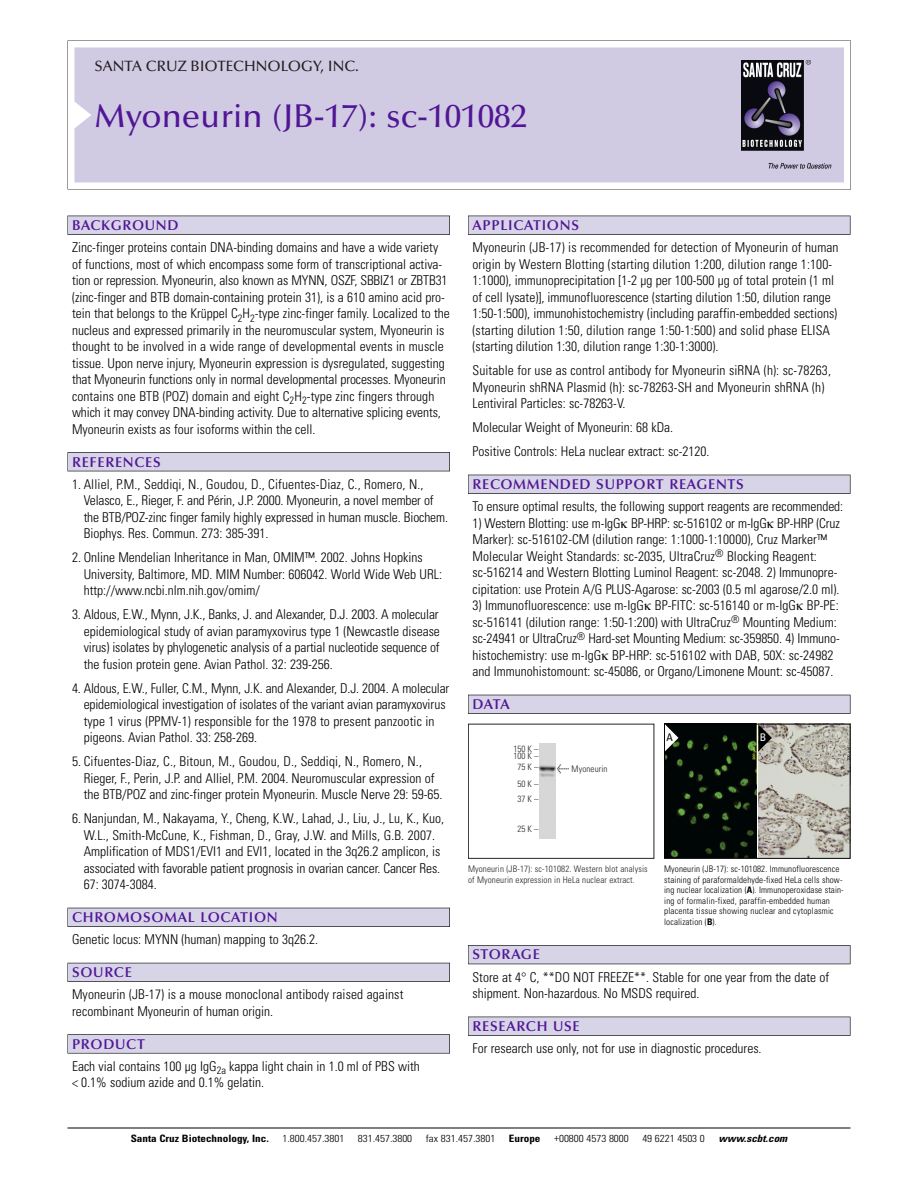
<style>
.page{position:relative;width:918px;height:1188px;background:#fff}
.page>*{position:absolute;margin:0;border:0;box-sizing:border-box;transform-origin:0 0}
.t1{font:500 33px "Optima";color:#511695}
.t2{font:500 15px "Optima";color:#231f20}
.t3{font:600 14.25px "Optima";letter-spacing:.05em;color:#511695}
.t4{font:300 condensed 13.5px/16.5px "Univers";color:#000}
.t5{font:condensed 10.5px "Univers";color:#000}
.t6{font:condensed 10.5px "Univers";color:#fff}
.t7{font:300 condensed 10.2px "Univers";color:#000;scale:1.1 1}
.t8{font:700 condensed 10.2px "Univers";color:#000;scale:1.1 1}
.t9{font:italic 700 condensed 10.2px "Univers";color:#000;scale:1.1 1}
.t10{font:300 condensed 9px/10.5px "Univers";letter-spacing:.015em;color:#000}
.t11{font:300 condensed 9px/10.5px "Univers";letter-spacing:.015em;color:#272526}
.s1{font-family:"Meta Plus";font-weight:400;font-stretch:normal;font-size:10.5px}
.s2{font-weight:700}
</style>
<div class="page">
<svg style="left:68px;top:40px;width:783px;height:149px"></svg>
<div style="left:74px;top:47px;width:770px;height:135px;background:#d1cae3"></div>
<img style="left:741px;top:60px;width:90px;height:108px">
<div style="left:68px;top:216px;width:382px;height:19px;background:#535256"></div>
<div style="left:68px;top:216px;width:381px;height:18px;background:#d7d4e8"></div>
<div style="left:68px;top:452px;width:382px;height:19px;background:#515155"></div>
<div style="left:68px;top:453px;width:381px;height:18px;background:#d7d4e8"></div>
<div style="left:68px;top:908px;width:382px;height:19px;background:#515057"></div>
<div style="left:68px;top:908px;width:381px;height:18px;background:#d7d4e8"></div>
<div style="left:68px;top:963px;width:382px;height:19px;background:#535259"></div>
<div style="left:68px;top:963px;width:381px;height:18px;background:#d7d4e8"></div>
<svg style="left:68px;top:1034px;width:382px;height:20px"></svg>
<div style="left:68px;top:1035px;width:381px;height:18px;background:#d7d4e8"></div>
<div style="left:468px;top:216px;width:382px;height:19px;background:#535256"></div>
<div style="left:468px;top:216px;width:382px;height:18px;background:#d7d4e8"></div>
<div style="left:468px;top:475px;width:382px;height:19px;background:#525156"></div>
<div style="left:468px;top:475px;width:382px;height:18px;background:#d7d4e8"></div>
<div style="left:468px;top:695px;width:382px;height:19px;background:#515057"></div>
<div style="left:468px;top:695px;width:382px;height:18px;background:#d7d4e8"></div>
<div style="left:468px;top:945px;width:382px;height:19px;background:#535258"></div>
<div style="left:468px;top:946px;width:382px;height:18px;background:#d7d4e8"></div>
<div style="left:468px;top:1017px;width:382px;height:19px;background:#525156"></div>
<div style="left:468px;top:1017px;width:382px;height:18px;background:#d7d4e8"></div>
<hr style="left:68px;top:1128px;width:782px;height:1px;background:#000">
<img style="left:758px;top:726px;width:90px;height:131px">
<img style="left:666px;top:726px;width:90px;height:131px">
<div style="left:664px;top:724px;width:186px;height:135px;border:1px solid #000"></div>
<svg style="left:758px;top:724px;width:14px;height:27px"></svg>
<svg style="left:665px;top:724px;width:13px;height:27px"></svg>
<div style="left:468px;top:724px;width:186px;height:135px;border:1px solid #272526"></div>
<img style="left:540px;top:744px;width:16px;height:94px">
<p class="t2" style="left:94px;top:60px;width:266px">SANTA CRUZ BIOTECHNOLOGY, INC.</p>
<p class="t1" style="left:94px;top:102px;width:434px">Myoneurin (JB-17): sc-101082</p>
<p class="t3" style="left:72px;top:219px;width:108px">BACKGROUND</p>
<p class="t4" style="left:72px;top:240px;width:379px">Zinc-finger proteins contain DNA-binding domains and have a wide variety of functions, most of which encompass some form of transcriptional activa&shy;tion or repression. Myoneurin, also known as MYNN, OSZF, SBBIZ1 or ZBTB31 (zinc-finger and BTB domain-containing protein 31), is a 610 amino acid pro&shy;tein that belongs to the Krüppel C<sub>2</sub>H<sub>2</sub>-type zinc-finger family. Localized to the nucleus and expressed primarily in the neuromuscular system, Myoneurin is thought to be involved in a wide range of developmental events in muscle tissue. Upon nerve injury, Myoneurin expression is dysregulated, suggesting that Myoneurin functions only in normal developmental processes. Myoneurin contains one BTB (POZ) domain and eight C<sub>2</sub>H<sub>2</sub>-type zinc fingers through which it may convey DNA-binding activity. Due to alternative splicing events, Myoneurin exists as four isoforms within the cell.</p>
<p class="t3" style="left:72px;top:456px;width:90px">REFERENCES</p>
<p class="t4" style="left:84px;top:477px;width:366px;text-indent:-12px">1. Alliel, P.M., Seddiqi, N., Goudou, D., Cifuentes-Diaz, C., Romero, N., Velasco, E., Rieger, F. and Périn, J.P. 2000. Myoneurin, a novel member of the BTB/POZ-zinc finger family highly expressed in human muscle. Biochem.<br>Biophys. Res. Commun. 273: 385-391.</p>
<p class="t4" style="left:84px;top:550px;width:360px;text-indent:-12px">2. Online Mendelian Inheritance in Man, OMIM™. 2002. Johns Hopkins<br>University, Baltimore, MD. MIM Number: 606042. World Wide Web URL: http://www.ncbi.nlm.nih.gov/omim/</p>
<p class="t4" style="left:84px;top:607px;width:358px;text-align:justify;text-indent:-12px">3. Aldous, E.W., Mynn, J.K., Banks, J. and Alexander, D.J. 2003. A molecular epidemiological study of avian paramyxovirus type 1 (Newcastle disease virus) isolates by phylogenetic analysis of a partial nucleotide sequence of the fusion protein gene. Avian Pathol. 32: 239-256.</p>
<p class="t4" style="left:84px;top:681px;width:367px;text-indent:-12px">4. Aldous, E.W., Fuller, C.M., Mynn, J.K. and Alexander, D.J. 2004. A molecular epidemiological investigation of isolates of the variant avian paramyxovirus type 1 virus (PPMV-1) responsible for the 1978 to present panzootic in pigeons. Avian Pathol. 33: 258-269.</p>
<p class="t4" style="left:84px;top:754px;width:360px;text-indent:-12px">5. Cifuentes-Diaz, C., Bitoun, M., Goudou, D., Seddiqi, N., Romero, N.,<br>Rieger, F., Perin, J.P. and Alliel, P.M. 2004. Neuromuscular expression of the BTB/POZ and zinc-finger protein Myoneurin. Muscle Nerve 29: 59-65.</p>
<p class="t4" style="left:84px;top:811px;width:362px;text-indent:-12px">6. Nanjundan, M., Nakayama, Y., Cheng, K.W., Lahad, J., Liu, J., Lu, K., Kuo, W.L., Smith-McCune, K., Fishman, D., Gray, J.W. and Mills, G.B. 2007.<br>Amplification of MDS1/EVI1 and EVI1, located in the 3q26.2 amplicon, is associated with favorable patient prognosis in ovarian cancer. Cancer Res.<br>67: 3074-3084.</p>
<p class="t3" style="left:72px;top:911px;width:207px">CHROMOSOMAL LOCATION</p>
<p class="t4" style="left:72px;top:933px;width:248px">Genetic locus: MYNN (human) mapping to 3q26.2.</p>
<p class="t3" style="left:72px;top:966px;width:61px">SOURCE</p>
<p class="t4" style="left:72px;top:988px;width:333px">Myoneurin (JB-17) is a mouse monoclonal antibody raised against recombinant Myoneurin of human origin.</p>
<p class="t3" style="left:72px;top:1038px;width:74px">PRODUCT</p>
<p class="t4" style="left:72px;top:1059px;width:349px">Each vial contains 100 µg IgG<sub>2a</sub> kappa light chain in 1.0 ml of PBS with &lt; 0.1% sodium azide and 0.1% gelatin.</p>
<p class="t3" style="left:473px;top:219px;width:108px">APPLICATIONS</p>
<p class="t4" style="left:473px;top:240px;width:368px">Myoneurin (JB-17) is recommended for detection of Myoneurin of human origin by Western Blotting (starting dilution 1:200, dilution range 1:100- 1:1000), immunoprecipitation [1-2 µg per 100-500 µg of total protein (1 ml of cell lysate)], immunofluorescence (starting dilution 1:50, dilution range 1:50-1:500), immunohistochemistry (including paraffin-embedded sections) (starting dilution 1:50, dilution range 1:50-1:500) and solid phase ELISA (starting dilution 1:30, dilution range 1:30-1:3000).</p>
<p class="t4" style="left:473px;top:363px;width:360px">Suitable for use as control antibody for Myoneurin siRNA (h): sc-78263,<br>Myoneurin shRNA Plasmid (h): sc-78263-SH and Myoneurin shRNA (h)<br>Lentiviral Particles: sc-78263-V.</p>
<p class="t4" style="left:473px;top:420px;width:202px">Molecular Weight of Myoneurin: 68 kDa.</p>
<p class="t4" style="left:473px;top:444px;width:238px">Positive Controls: HeLa nuclear extract: sc-2120.</p>
<p class="t3" style="left:473px;top:478px;width:273px">RECOMMENDED SUPPORT REAGENTS</p>
<p class="t4" style="left:473px;top:499px;width:372px">To ensure optimal results, the following support reagents are recommended:</p>
<p class="t4" style="left:473px;top:516px;width:369px">1) Western Blotting: use m-IgG BP-HRP: sc-516102 or m-IgG BP-HRP (Cruz Marker): sc-516102-CM (dilution range: 1:1000-1:10000), Cruz Marker™ Molecular Weight Standards: sc-2035, UltraCruz<sup>®</sup> Blocking Reagent: sc-516214 and Western Blotting Luminol Reagent: sc-2048. 2) Immunopre&shy;cipitation: use Protein A/G PLUS-Agarose: sc-2003 (0.5 ml agarose/2.0 ml).</p>
<p class="t4" style="left:473px;top:598px;width:369px">3) Immunofluorescence: use m-IgG BP-FITC: sc-516140 or m-IgG BP-PE: sc-516141 (dilution range: 1:50-1:200) with UltraCruz<sup>®</sup> Mounting Medium: sc-24941 or UltraCruz<sup>®</sup> Hard-set Mounting Medium: sc-359850. 4) Immuno&shy;histochemistry: use m-IgG BP-HRP: sc-516102 with DAB, 50X: sc-24982 and Immunohistomount: sc-45086, or Organo/Limonene Mount: sc-45087.</p>
<p class="t3" style="left:473px;top:698px;width:39px">DATA</p>
<p class="t11" style="left:514px;top:747px;width:26px;line-height:6.8px">150 K –<br>100 K –</p>
<p class="t11" style="left:518px;top:759px;width:22px;line-height:17.5px">75 K –<br>50 K –</p>
<p class="t11" style="left:518px;top:795px;width:22px">37 K –</p>
<p class="t11" style="left:518px;top:824px;width:22px">25 K –</p>
<p class="t11" style="left:557px;top:764px;width:52px"><span class="s1">&lt;</span> Myoneurin</p>
<p class="t11" style="left:468px;top:865px;width:181px">Myoneurin (JB-17): sc-101082. Western blot analysis of Myoneurin expression in HeLa nuclear extract.</p>
<p class="t5" style="left:667px;top:733px;width:8px">A</p>
<p class="t6" style="left:760px;top:733px;width:8px">B</p>
<p class="t10" style="left:664px;top:865px;width:181px">Myoneurin (JB-17): sc-101082. Immunofluorescence staining of paraformaldehyde-fixed HeLa cells show&shy;ing nuclear localization (<span class="s2">A</span>). Immunoperoxidase stain&shy;ing of formalin-fixed, paraffin-embedded human placenta tissue showing nuclear and cytoplasmic localization (<span class="s2">B</span>).</p>
<p class="t3" style="left:473px;top:949px;width:69px">STORAGE</p>
<p class="t4" style="left:473px;top:970px;width:358px">Store at 4° C, **DO NOT FREEZE**. Stable for one year from the date of shipment. Non-hazardous. No MSDS required.</p>
<p class="t3" style="left:473px;top:1020px;width:109px">RESEARCH USE</p>
<p class="t4" style="left:473px;top:1041px;width:291px">For research use only, not for use in diagnostic procedures.</p>
<p class="t8" style="left:131px;top:1135px;width:127px">Santa Cruz Biotechnology, Inc.</p>
<p class="t7" style="left:282px;top:1135px;width:58px">1.800.457.3801</p>
<p class="t7" style="left:358px;top:1135px;width:51px">831.457.3800</p>
<p class="t7" style="left:426px;top:1135px;width:65px">fax 831.457.3801</p>
<p class="t8" style="left:509px;top:1135px;width:30px">Europe</p>
<p class="t7" style="left:554px;top:1135px;width:69px">+00800 4573 8000</p>
<p class="t7" style="left:642px;top:1135px;width:58px">49 6221 4503 0</p>
<p class="t9" style="left:719px;top:1135px;width:66px">www.scbt.com</p>
</div>
